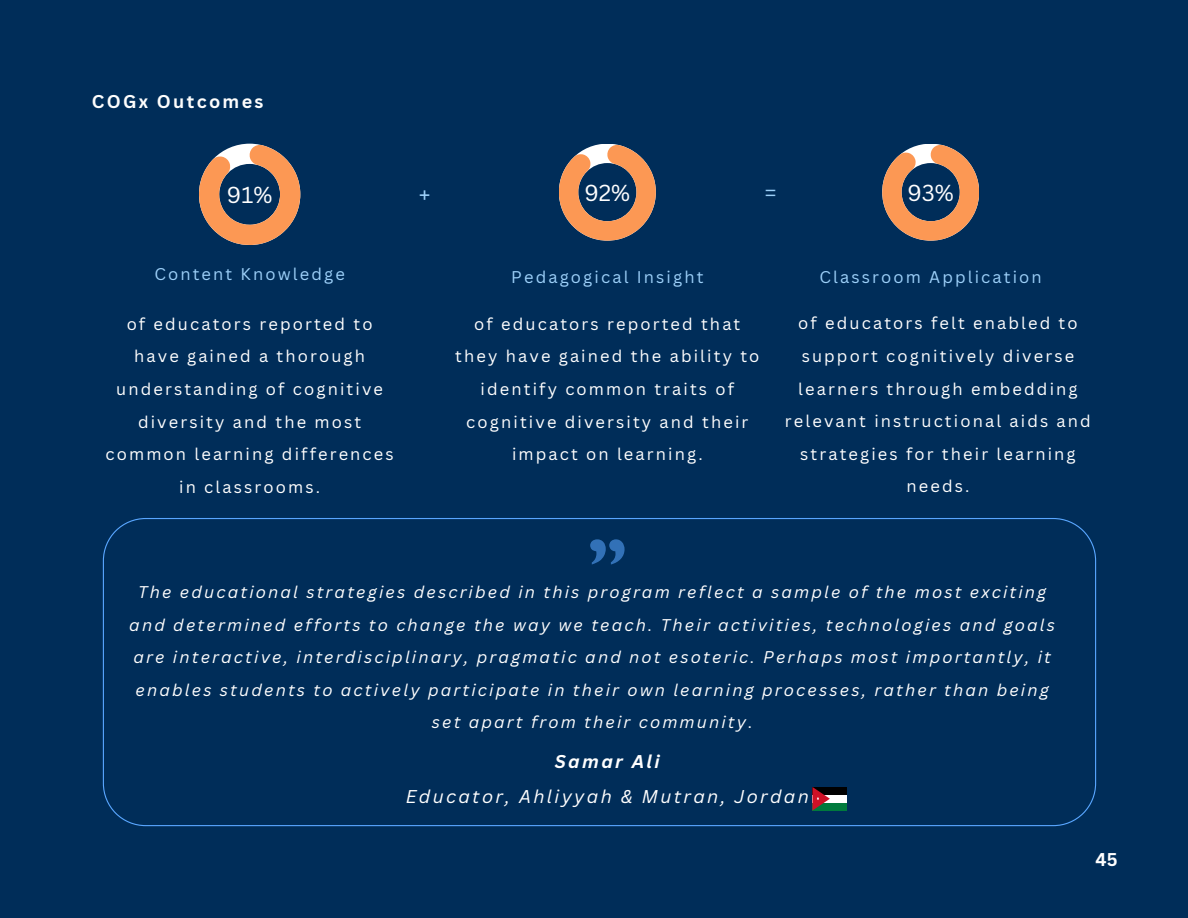
<style>
.page{position:relative;width:1188px;height:918px;background:#002d59}
.page>*{position:absolute;margin:0;border:0;box-sizing:border-box;transform-origin:0 0}
.t1{font:22.5px "Canva Sans";color:#fff}
.t2{font:22.5px "Canva Sans";color:#9dd0f9}
.t3{font:italic 18px "Canva Sans";letter-spacing:.13em;color:#fff}
.t4{font:700 18px "Canva Sans";letter-spacing:.13em;color:#fdfdfd}
.t5{font:italic 700 18px "Canva Sans";letter-spacing:.13em;color:#fff}
.t6{font:700 18px "Canva Sans";color:#fff}
.t7{font:16.5px/32.7px "Canva Sans";letter-spacing:.13em;color:#fff;text-align:center}
.t8{font:italic 16.5px/32.7px "Canva Sans";letter-spacing:.13em;color:#fff;text-align:center}
.t9{font:16.5px "Canva Sans";letter-spacing:.13em;color:#9dd0f9}
</style>
<div class="page">
<svg style="left:882px;top:144px;width:97px;height:97px"></svg>
<svg style="left:559px;top:144px;width:97px;height:97px"></svg>
<svg style="left:199px;top:144px;width:101px;height:101px"></svg>
<svg style="left:103px;top:518px;width:993px;height:308px"></svg>
<svg style="left:590px;top:540px;width:35px;height:25px"></svg>
<div style="left:812px;top:787px;width:35px;height:8px;background:#000"></div>
<div style="left:812px;top:795px;width:35px;height:8px;background:#fff"></div>
<div style="left:812px;top:803px;width:35px;height:8px;background:#007a3d"></div>
<svg style="left:812px;top:787px;width:18px;height:24px"></svg>
<p class="t4" style="left:92px;top:89px;width:173px">COGx Outcomes</p>
<h1 class="t1" style="left:227px;top:179px;width:47px">91%</h1>
<h1 class="t1" style="left:584px;top:177px;width:47px">92%</h1>
<h1 class="t1" style="left:907px;top:177px;width:48px">93%</h1>
<h1 class="t2" style="left:419px;top:179px;width:13px">+</h1>
<h1 class="t2" style="left:765px;top:177px;width:14px">=</h1>
<p class="t9" style="left:154px;top:263px;width:192px">Content Knowledge</p>
<p class="t9" style="left:511px;top:265px;width:194px">Pedagogical Insight</p>
<p class="t9" style="left:819px;top:265px;width:224px">Classroom Application</p>
<p class="t7" style="left:105px;top:307px;width:290px">of educators reported to have gained a thorough understanding of cognitive diversity and the most common learning differences in classrooms.</p>
<p class="t7" style="left:455px;top:307px;width:306px">of educators reported that they have gained the ability to identify common traits of cognitive diversity and their impact on learning.</p>
<p class="t7" style="left:785px;top:307px;width:307px">of educators felt enabled to support cognitively diverse learners through embedding relevant instructional aids and strategies for their learning needs.</p>
<p class="t8" style="left:129px;top:575px;width:927px">The educational strategies described in this program reflect a sample of the most exciting and determined efforts to change the way we teach. Their activities, technologies and goals are interactive, interdisciplinary, pragmatic and not esoteric. Perhaps most importantly, it enables students to actively participate in their own learning processes, rather than being set apart from their community.</p>
<p class="t5" style="left:555px;top:749px;width:106px">Samar Ali</p>
<p class="t3" style="left:406px;top:784px;width:405px">Educator, Ahliyyah &amp; Mutran, Jordan</p>
<p class="t6" style="left:1096px;top:847px;width:24px">45</p>
</div>
